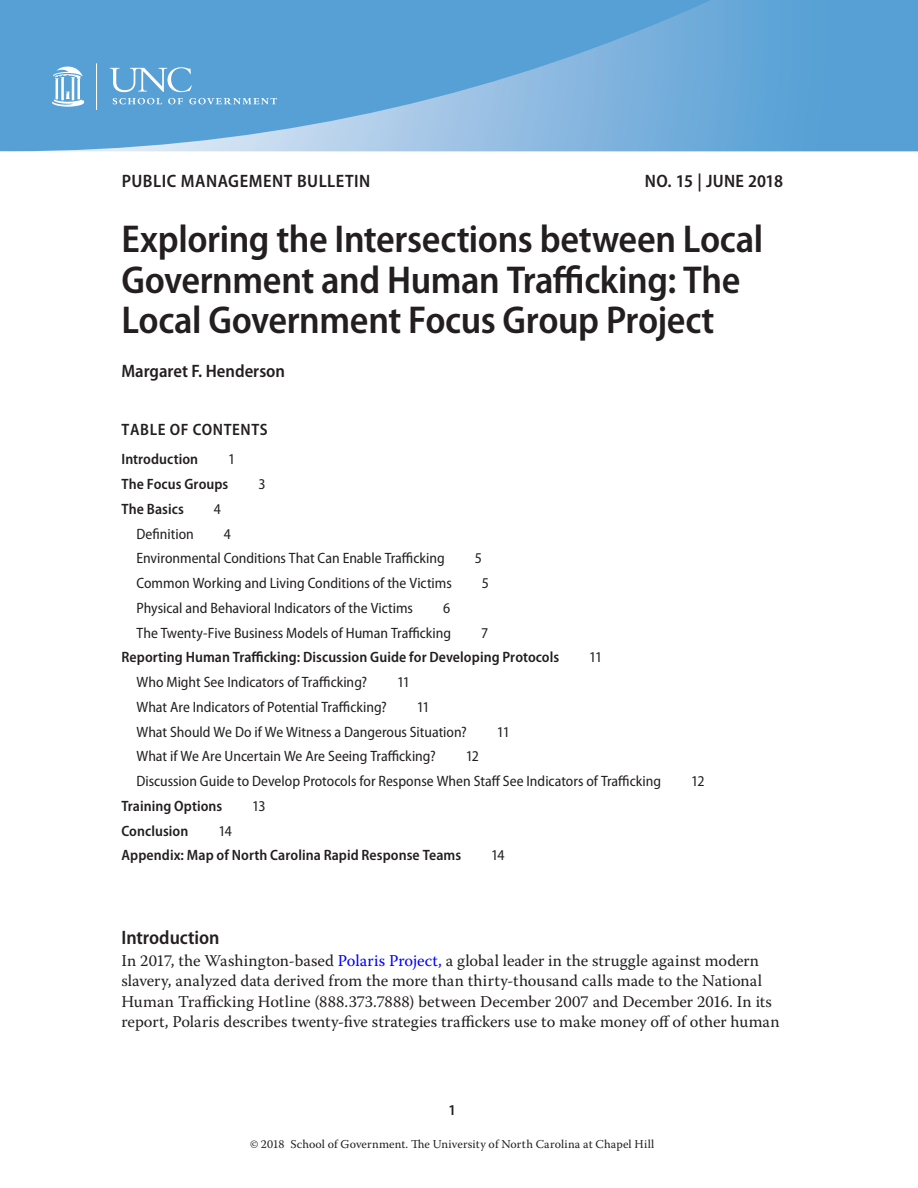
<style>
.page{position:relative;width:918px;height:1188px;background:#fff}
.page>*{position:absolute;margin:0;border:0;box-sizing:border-box;transform-origin:0 0}
._00_Bulletin_Title{font:600 semi-condensed 39px/40.5px "Myriad Pro";letter-spacing:-.01em;color:#231f20}
._00_A_head{font:600 semi-condensed 19.5px "Myriad Pro";letter-spacing:-.005em;color:#231f20}
._00_Bulletin_Series{font:600 semi-condensed 18px "Myriad Pro";letter-spacing:.025em;color:#231f20}
._00_Bulletin_Author{font:600 semi-condensed 18px "Myriad Pro";color:#231f20}
._00_Bulletin_Series-2{font:600 semi-condensed 18px "Myriad Pro";letter-spacing:.005em;color:#231f20}
._01_BT__no_indent{font:16.5px/20.2px "Warnock Pro";letter-spacing:.005em;color:#231f20}
._00_ToC_Title{font:600 semi-condensed 16.5px "Myriad Pro";letter-spacing:.035em;color:#231f20}
._00_ToC_B_head{font:semi-condensed 15px "Myriad Pro";color:#231f20}
._00_ToC_A_head{font:600 semi-condensed 15px "Myriad Pro";letter-spacing:.005em;color:#231f20}
._00_ToC_A_head-2{font:semi-condensed 15px "Myriad Pro";letter-spacing:-.055em;color:#231f20}
.t1{font:12px "Warnock Pro";letter-spacing:.01em;color:#231f20}
.s1{color:#00f}
</style>
<div class="page">
<div style="left:787px;top:0;width:131px;height:151px;background:#56a0d5"></div>
<svg style="left:0;top:0;width:787px;height:151px;background:#68a8d8"></svg>
<svg style="left:113px;top:98px;width:49px;height:6px"></svg>
<svg style="left:168px;top:98px;width:15px;height:6px"></svg>
<svg style="left:189px;top:98px;width:88px;height:6px"></svg>
<hr style="left:96px;top:64px;width:1px;height:46px;background:#fff">
<svg style="left:52px;top:67px;width:32px;height:40px"></svg>
<svg style="left:110px;top:67px;width:82px;height:25px;background:#7cb5de"></svg>
<p class="_00_Bulletin_Series" style="left:122px;top:169px;width:250px">PUBLIC MANAGEMENT BULLETIN</p>
<p class="_00_Bulletin_Series-2" style="left:645px;top:169px;width:139px">NO. 15 | JUNE 2018</p>
<p class="_00_Bulletin_Title" style="left:122px;top:218px;width:643px">Exploring the Intersections between Local<br>Government and Human Trafficking: The<br>Local Government Focus Group Project</p>
<p class="_00_Bulletin_Author" style="left:122px;top:359px;width:165px">Margaret F. Henderson</p>
<p class="_00_ToC_Title" style="left:122px;top:419px;width:148px">TABLE OF CONTENTS</p>
<p class="_00_ToC_A_head" style="left:122px;top:450px;width:78px">Introduction</p>
<p class="_00_ToC_A_head-2" style="left:228px;top:450px;width:9px">1</p>
<p class="_00_ToC_A_head" style="left:122px;top:475px;width:108px">The Focus Groups</p>
<p class="_00_ToC_A_head-2" style="left:258px;top:475px;width:9px">3</p>
<p class="_00_ToC_A_head" style="left:122px;top:500px;width:64px">The Basics</p>
<p class="_00_ToC_A_head-2" style="left:214px;top:500px;width:9px">4</p>
<p class="_00_ToC_B_head" style="left:136px;top:525px;width:59px">Definition</p>
<p class="_00_ToC_B_head" style="left:224px;top:525px;width:9px">4</p>
<p class="_00_ToC_B_head" style="left:136px;top:549px;width:310px">Environmental Conditions That Can Enable Trafficking</p>
<p class="_00_ToC_B_head" style="left:475px;top:549px;width:9px">5</p>
<p class="_00_ToC_B_head" style="left:136px;top:574px;width:317px">Common Working and Living Conditions of the Victims</p>
<p class="_00_ToC_B_head" style="left:482px;top:574px;width:9px">5</p>
<p class="_00_ToC_B_head" style="left:136px;top:599px;width:278px">Physical and Behavioral Indicators of the Victims</p>
<p class="_00_ToC_B_head" style="left:443px;top:599px;width:9px">6</p>
<p class="_00_ToC_B_head" style="left:136px;top:624px;width:316px">The Twenty-Five Business Models of Human Trafficking</p>
<p class="_00_ToC_B_head" style="left:481px;top:624px;width:9px">7</p>
<p class="_00_ToC_A_head" style="left:122px;top:648px;width:439px">Reporting Human Trafficking: Discussion Guide for Developing Protocols</p>
<p class="_00_ToC_A_head-2" style="left:589px;top:648px;width:14px">11</p>
<p class="_00_ToC_B_head" style="left:136px;top:673px;width:232px">Who Might See Indicators of Trafficking?</p>
<p class="_00_ToC_B_head" style="left:397px;top:673px;width:14px">11</p>
<p class="_00_ToC_B_head" style="left:136px;top:698px;width:252px">What Are Indicators of Potential Trafficking?</p>
<p class="_00_ToC_B_head" style="left:417px;top:698px;width:14px">11</p>
<p class="_00_ToC_B_head" style="left:136px;top:723px;width:332px">What Should We Do if We Witness a Dangerous Situation?</p>
<p class="_00_ToC_B_head" style="left:497px;top:723px;width:14px">11</p>
<p class="_00_ToC_B_head" style="left:136px;top:747px;width:301px">What if We Are Uncertain We Are Seeing Trafficking?</p>
<p class="_00_ToC_B_head" style="left:466px;top:747px;width:15px">12</p>
<p class="_00_ToC_B_head" style="left:136px;top:772px;width:526px">Discussion Guide to Develop Protocols for Response When Staff See Indicators of Trafficking</p>
<p class="_00_ToC_B_head" style="left:691px;top:772px;width:15px">12</p>
<p class="_00_ToC_A_head" style="left:122px;top:797px;width:102px">Training Options</p>
<p class="_00_ToC_A_head-2" style="left:252px;top:797px;width:15px">13</p>
<p class="_00_ToC_A_head" style="left:122px;top:821px;width:68px">Conclusion</p>
<p class="_00_ToC_A_head-2" style="left:218px;top:822px;width:15px">14</p>
<p class="_00_ToC_A_head" style="left:122px;top:846px;width:341px">Appendix: Map of North Carolina Rapid Response Teams</p>
<p class="_00_ToC_A_head-2" style="left:491px;top:846px;width:15px">14</p>
<p class="_00_A_head" style="left:122px;top:925px;width:99px">Introduction</p>
<p class="_01_BT__no_indent" style="left:122px;top:950px;width:660px">In 2017, the Washington-based <span class="s1">Polaris Project,</span> a global leader in the struggle against modern slavery, analyzed data derived from the more than thirty-thousand calls made to the National Human Trafficking Hotline (888.373.7888) between December 2007 and December 2016. In its report, Polaris describes twenty-five strategies traffickers use to make money off of other human</p>
<p class="_00_ToC_A_head" style="left:449px;top:1101px;width:9px">1</p>
<p class="t1" style="left:250px;top:1137px;width:406px">© 2018 School of Government. The University of North Carolina at Chapel Hill</p>
</div>
